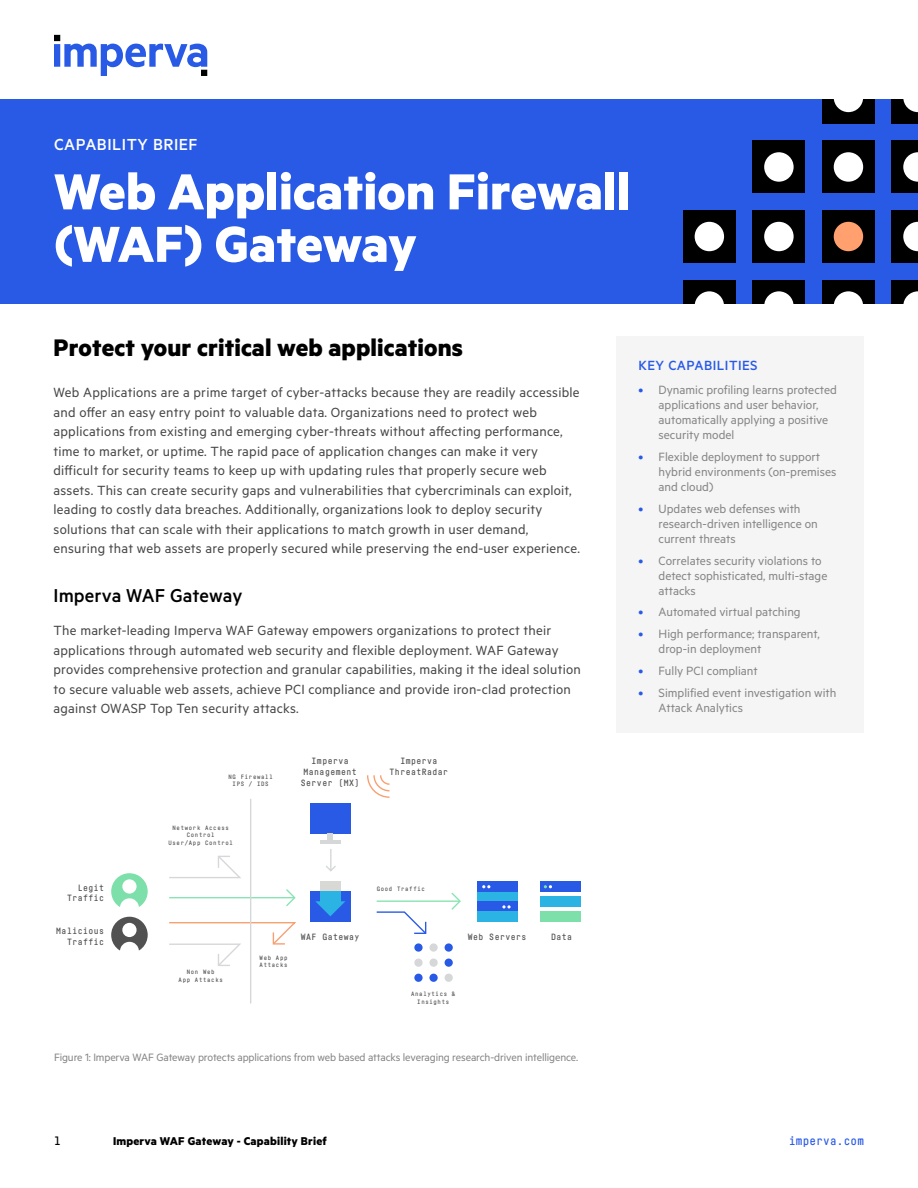
<style>
.page{position:relative;width:918px;height:1188px;background:#fff}
.page>*{position:absolute;margin:0;border:0;box-sizing:border-box;transform-origin:0 0}
.t1{font:700 57px/52.5px "Metric";color:#fff}
.t2{font:700 27px "Metric";letter-spacing:.005em;color:#000}
.t3{font:500 21px "Metric";letter-spacing:.005em;color:#000}
.t4{font:500 18px "Metric";letter-spacing:.03em;color:#fff}
.t5{font:15px/19.5px "Metric";letter-spacing:.015em;color:#474747}
.t6{font:500 15px "Metric";letter-spacing:.03em;color:#285ae6}
.t7{font:13.5px/15px "Metric";color:#858585}
.t8{font:700 12.75px "Metric";letter-spacing:.015em;color:#000}
.t9{font:12px "Metric";letter-spacing:-.01em;color:#858585}
.t10{font:500 12px "Fabrikat Mono";letter-spacing:.02em;color:#285ae6}
.t11{font:500 12px "Fabrikat Mono";color:#000}
.t12{font:500 9px/10.6px "Fabrikat Mono";letter-spacing:.05em;color:#515151;text-align:right}
.t13{font:500 6.15px/7.5px "Fabrikat Mono";letter-spacing:.11em;color:#515151;text-align:center}
.s1{font-weight:500;color:#285ae6}
</style>
<div class="page">
<div style="left:0;top:99px;width:918px;height:205px;background:#285ae6"></div>
<svg style="left:54px;top:35px;width:153px;height:41px"></svg>
<div style="left:822px;top:99px;width:53px;height:25px;background:#000"></div>
<svg style="left:834px;top:99px;width:29px;height:13px"></svg>
<div style="left:892px;top:99px;width:26px;height:25px;background:#000"></div>
<svg style="left:903px;top:99px;width:15px;height:13px"></svg>
<div style="left:822px;top:141px;width:53px;height:52px;background:#000"></div>
<div style="left:834px;top:152px;width:29px;height:30px;background:#fff;border-radius:15px"></div>
<div style="left:892px;top:141px;width:26px;height:52px;background:#000"></div>
<svg style="left:903px;top:152px;width:15px;height:30px"></svg>
<div style="left:822px;top:210px;width:53px;height:53px;background:#000"></div>
<div style="left:834px;top:222px;width:29px;height:29px;background:#ffa06e;border-radius:15px"></div>
<div style="left:892px;top:210px;width:26px;height:53px;background:#000"></div>
<svg style="left:903px;top:222px;width:15px;height:29px"></svg>
<div style="left:822px;top:280px;width:53px;height:24px;background:#000"></div>
<svg style="left:834px;top:291px;width:29px;height:13px"></svg>
<div style="left:752px;top:141px;width:53px;height:52px;background:#000"></div>
<div style="left:764px;top:152px;width:30px;height:30px;background:#fff;border-radius:15px"></div>
<div style="left:752px;top:210px;width:53px;height:53px;background:#000"></div>
<div style="left:764px;top:222px;width:30px;height:29px;background:#fff;border-radius:15px"></div>
<div style="left:752px;top:280px;width:53px;height:24px;background:#000"></div>
<svg style="left:764px;top:291px;width:30px;height:13px"></svg>
<div style="left:683px;top:210px;width:53px;height:53px;background:#000"></div>
<div style="left:695px;top:222px;width:29px;height:29px;background:#fff;border-radius:15px"></div>
<div style="left:683px;top:280px;width:53px;height:24px;background:#000"></div>
<svg style="left:695px;top:291px;width:29px;height:13px"></svg>
<div style="left:892px;top:280px;width:26px;height:24px;background:#000"></div>
<svg style="left:903px;top:291px;width:15px;height:13px"></svg>
<div style="left:617px;top:336px;width:247px;height:397px;background:#f5f5f5"></div>
<hr style="left:169px;top:897px;width:126px;height:1px;background:#88e4b3">
<svg style="left:285px;top:889px;width:11px;height:17px"></svg>
<hr style="left:377px;top:900px;width:83px;height:2px;background:#88e4b3">
<svg style="left:450px;top:892px;width:11px;height:18px"></svg>
<div style="left:477px;top:891px;width:41px;height:11px;background:#2ab3e3"></div>
<div style="left:477px;top:902px;width:41px;height:10px;background:#285ae6"></div>
<div style="left:477px;top:912px;width:41px;height:10px;background:#2ab3e3"></div>
<div style="left:477px;top:881px;width:41px;height:10px;background:#285ae6"></div>
<svg style="left:502px;top:905px;width:9px;height:3px"></svg>
<svg style="left:482px;top:885px;width:8px;height:3px"></svg>
<div style="left:111px;top:873px;width:37px;height:37px;background:#7de0aa;border-radius:50%"></div>
<div style="left:122px;top:879px;width:15px;height:15px;background:#fff;border-radius:50%"></div>
<svg style="left:120px;top:898px;width:19px;height:12px"></svg>
<div style="left:111px;top:917px;width:37px;height:36px;background:#515151;border-radius:50%"></div>
<div style="left:122px;top:923px;width:15px;height:14px;background:#fff;border-radius:50%"></div>
<svg style="left:120px;top:942px;width:19px;height:11px"></svg>
<svg style="left:376px;top:911px;width:51px;height:23px"></svg>
<svg style="left:169px;top:921px;width:127px;height:46px"></svg>
<svg style="left:169px;top:855px;width:72px;height:24px"></svg>
<hr style="left:250px;top:799px;width:1px;height:205px;background:#d5d7d8">
<div style="left:310px;top:891px;width:40px;height:30px;background:#285ae6"></div>
<div style="left:320px;top:881px;width:20px;height:10px;background:#d8d8d5"></div>
<div style="left:320px;top:891px;width:20px;height:10px;background:#2ab3e3"></div>
<svg style="left:315px;top:901px;width:30px;height:15px"></svg>
<div style="left:445px;top:974px;width:8px;height:8px;background:#d5d7d8;border-radius:50%"></div>
<div style="left:429px;top:974px;width:9px;height:8px;background:#285ae6;border-radius:50%"></div>
<div style="left:414px;top:974px;width:9px;height:8px;background:#285ae6;border-radius:50%"></div>
<div style="left:445px;top:959px;width:8px;height:8px;background:#285ae6;border-radius:50%"></div>
<div style="left:429px;top:959px;width:9px;height:8px;background:#d5d7d8;border-radius:50%"></div>
<div style="left:414px;top:959px;width:9px;height:8px;background:#d5d7d8;border-radius:50%"></div>
<div style="left:445px;top:943px;width:8px;height:9px;background:#285ae6;border-radius:50%"></div>
<div style="left:429px;top:943px;width:9px;height:9px;background:#d5d7d8;border-radius:50%"></div>
<div style="left:414px;top:943px;width:9px;height:9px;background:#285ae6;border-radius:50%"></div>
<div style="left:541px;top:881px;width:40px;height:10px;background:#285ae6"></div>
<svg style="left:544px;top:885px;width:8px;height:3px"></svg>
<div style="left:541px;top:897px;width:40px;height:10px;background:#2ab3e3"></div>
<div style="left:541px;top:912px;width:40px;height:10px;background:#7de0aa"></div>
<div style="left:310px;top:803px;width:40px;height:31px;background:#285ae6"></div>
<div style="left:328px;top:834px;width:5px;height:10px;background:#d5d7d8"></div>
<hr style="left:320px;top:840px;width:20px;height:4px;background:#d5d7d8">
<hr style="left:330px;top:849px;width:2px;height:22px;background:#d5d7d8">
<svg style="left:326px;top:864px;width:10px;height:8px"></svg>
<svg style="left:367px;top:775px;width:23px;height:23px"></svg>
<p class="t4" style="left:54px;top:134px;width:145px">CAPABILITY BRIEF</p>
<h1 class="t1" style="left:54px;top:164px;width:578px">Web Application Firewall (WAF) Gateway</h1>
<h2 class="t2" style="left:54px;top:331px;width:411px">Protect your critical web applications</h2>
<p class="t5" style="left:54px;top:382px;width:528px">Web Applications are a prime target of cyber-attacks because they are readily accessible and offer an easy entry point to valuable data. Organizations need to protect web applications from existing and emerging cyber-threats without affecting performance, time to market, or uptime. The rapid pace of application changes can make it very difficult for security teams to keep up with updating rules that properly secure web assets. This can create security gaps and vulnerabilities that cybercriminals can exploit, leading to costly data breaches. Additionally, organizations look to deploy security solutions that can scale with their applications to match growth in user demand, ensuring that web assets are properly secured while preserving the end-user experience.</p>
<h3 class="t3" style="left:54px;top:583px;width:190px">Imperva WAF Gateway</h3>
<p class="t5" style="left:54px;top:620px;width:529px">The market-leading Imperva WAF Gateway empowers organizations to protect their applications through automated web security and flexible deployment. WAF Gateway provides comprehensive protection and granular capabilities, making it the ideal solution to secure valuable web assets, achieve PCI compliance and provide iron-clad protection against OWASP Top Ten security attacks.</p>
<p class="t12" style="left:67px;top:882px;width:39px">Legit<br>Traffic</p>
<p class="t12" style="left:56px;top:925px;width:49px">Malicious<br>Traffic</p>
<p class="t13" style="left:229px;top:773px;width:46px">NG Firewall<br>IPS / IDS</p>
<p class="t13" style="left:168px;top:824px;width:66px">Network Access<br>Control<br>User/App Control</p>
<p class="t12" style="left:301px;top:756px;width:60px;text-align:center">Imperva<br>Management<br>Server (MX)</p>
<p class="t12" style="left:390px;top:756px;width:60px;text-align:center">Imperva<br>ThreatRadar</p>
<p class="t13" style="left:377px;top:885px;width:50px">Good Traffic</p>
<p class="t13" style="left:179px;top:968px;width:46px">Non Web<br>App Attacks</p>
<p class="t13" style="left:260px;top:954px;width:29px;text-align:left">Web App<br>Attacks</p>
<p class="t12" style="left:301px;top:931px;width:60px">WAF Gateway</p>
<p class="t12" style="left:468px;top:931px;width:60px">Web Servers</p>
<p class="t12" style="left:551px;top:931px;width:22px">Data</p>
<p class="t13" style="left:411px;top:990px;width:46px">Analytics &amp;<br>Insights</p>
<p class="t9" style="left:54px;top:1050px;width:526px">Figure 1: Imperva WAF Gateway protects applications from web based attacks leveraging research-driven intelligence.</p>
<p class="t6" style="left:638px;top:356px;width:121px">KEY CAPABILITIES</p>
<p class="t7" style="left:659px;top:382px;width:180px;text-indent:-20px"><span class="s1">•</span> Dynamic profiling learns protected applications and user behavior, automatically applying a positive security model</p>
<p class="t7" style="left:659px;top:449px;width:179px;text-indent:-20px"><span class="s1">•</span> Flexible deployment to support hybrid environments (on-premises and cloud)</p>
<p class="t7" style="left:659px;top:501px;width:161px;text-indent:-20px"><span class="s1">•</span> Updates web defenses with research-driven intelligence on current threats</p>
<p class="t7" style="left:659px;top:552px;width:170px;text-indent:-20px"><span class="s1">•</span> Correlates security violations to detect sophisticated, multi-stage attacks</p>
<p class="t7" style="left:638px;top:604px;width:164px"><span class="s1">•</span> Automated virtual patching</p>
<p class="t7" style="left:659px;top:626px;width:163px;text-indent:-20px"><span class="s1">•</span> High performance; transparent, drop-in deployment</p>
<p class="t7" style="left:638px;top:663px;width:121px"><span class="s1">•</span> Fully PCI compliant</p>
<p class="t7" style="left:659px;top:684px;width:179px;text-indent:-20px"><span class="s1">•</span> Simplified event investigation with<br>Attack Analytics</p>
<p class="t11" style="left:54px;top:1134px;width:8px">1</p>
<p class="t8" style="left:113px;top:1133px;width:215px">Imperva WAF Gateway - Capability Brief</p>
<p class="t10" style="left:789px;top:1134px;width:76px">imperva.com</p>
</div>
